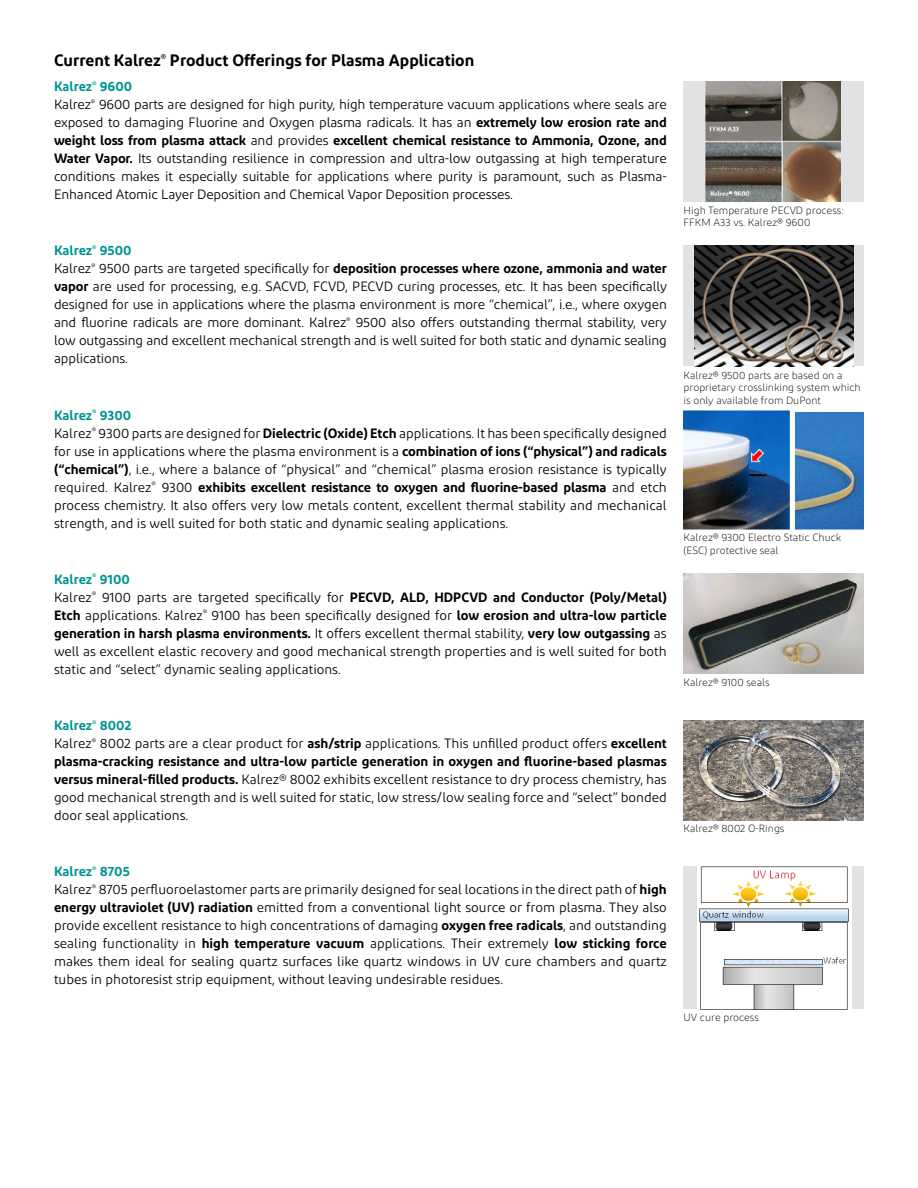
<style>
.page{position:relative;width:918px;height:1188px;background:#fff}
.page>*{position:absolute;margin:0;border:0;box-sizing:border-box;transform-origin:0 0}
.Table_title{font:600 16.5px "Diodrum";color:#000}
.Body_text_9_12{font:13.5px/18px "Diodrum";color:#000;text-align:justify}
.Small_body_text_Figu{font:600 13.5px "Diodrum";color:#009491}
.Body_text_10_14_Gray{font:300 10.5px/12.6px "Diodrum";color:#000}
.s1{font-weight:600}
</style>
<div class="page">
<div style="left:684px;top:81px;width:180px;height:121px;background:#e1e2e3"></div>
<img style="left:706px;top:81px;width:134px;height:121px">
<div style="left:684px;top:245px;width:180px;height:121px;background:#e1e2e3"></div>
<img style="left:694px;top:245px;width:160px;height:121px">
<img style="left:684px;top:410px;width:180px;height:120px">
<img style="left:684px;top:573px;width:180px;height:101px">
<img style="left:684px;top:720px;width:180px;height:100px">
<div style="left:684px;top:866px;width:180px;height:143px;background:#e1e2e3"></div>
<img style="left:698px;top:866px;width:153px;height:143px">
<p class="Table_title" style="left:54px;top:50px;width:422px">Current Kalrez<sup>®</sup> Product Offerings for Plasma Application</p>
<p class="Small_body_text_Figu" style="left:54px;top:78px;width:80px">Kalrez<sup>®</sup> 9600</p>
<p class="Body_text_9_12" style="left:54px;top:95px;width:614px">Kalrez<sup>®</sup> 9600 parts are designed for high purity, high temperature vacuum applications where seals are exposed to damaging Fluorine and Oxygen plasma radicals. It has an <span class="s1">extremely low erosion rate and weight loss from plasma attack</span> and provides <span class="s1">excellent chemical resistance to Ammonia, Ozone, and Water Vapor.</span> Its outstanding resilience in compression and ultra-low outgassing at high temperature conditions makes it especially suitable for applications where purity is paramount, such as Plasma-Enhanced Atomic Layer Deposition and Chemical Vapor Deposition processes.</p>
<p class="Small_body_text_Figu" style="left:54px;top:242px;width:79px">Kalrez<sup>®</sup> 9500</p>
<p class="Body_text_9_12" style="left:54px;top:259px;width:614px">Kalrez<sup>®</sup> 9500 parts are targeted specifically for <span class="s1">deposition processes where ozone, ammonia and water vapor</span> are used for processing, e.g. SACVD, FCVD, PECVD curing processes, etc. It has been specifically designed for use in applications where the plasma environment is more “chemical”, i.e., where oxygen and fluorine radicals are more dominant. Kalrez<sup>®</sup> 9500 also offers outstanding thermal stability, very low outgassing and excellent mechanical strength and is well suited for both static and dynamic sealing applications.</p>
<p class="Small_body_text_Figu" style="left:54px;top:406px;width:79px">Kalrez<sup>®</sup> 9300</p>
<p class="Body_text_9_12" style="left:54px;top:424px;width:614px">Kalrez<sup>®</sup> 9300 parts are designed for <span class="s1">Dielectric (Oxide) Etch</span> applications. It has been specifically designed for use in applications where the plasma environment is a <span class="s1">combination of ions (“physical”) and radicals (“chemical”)</span>, i.e., where a balance of “physical” and “chemical” plasma erosion resistance is typically required. Kalrez<sup>®</sup> 9300 <span class="s1">exhibits excellent resistance to oxygen and fluorine-based plasma</span> and etch process chemistry. It also offers very low metals content, excellent thermal stability and mechanical strength, and is well suited for both static and dynamic sealing applications.</p>
<p class="Small_body_text_Figu" style="left:54px;top:570px;width:77px">Kalrez<sup>®</sup> 9100</p>
<p class="Body_text_9_12" style="left:54px;top:588px;width:614px">Kalrez<sup>®</sup> 9100 parts are targeted specifically for <span class="s1">PECVD, ALD, HDPCVD and Conductor (Poly/Metal)<br>Etch</span> applications. Kalrez<sup>®</sup> 9100 has been specifically designed for <span class="s1">low erosion and ultra-low particle generation in harsh plasma environments.</span> It offers excellent thermal stability, <span class="s1">very low outgassing</span> as well as excellent elastic recovery and good mechanical strength properties and is well suited for both static and “select” dynamic sealing applications.</p>
<p class="Small_body_text_Figu" style="left:54px;top:717px;width:79px">Kalrez<sup>®</sup> 8002</p>
<p class="Body_text_9_12" style="left:54px;top:734px;width:614px">Kalrez<sup>®</sup> 8002 parts are a clear product for <span class="s1">ash/strip</span> applications. This unfilled product offers <span class="s1">excellent plasma-cracking resistance and ultra-low particle generation in oxygen and fluorine-based plasmas versus mineral-filled products.</span> Kalrez® 8002 exhibits excellent resistance to dry process chemistry, has good mechanical strength and is well suited for static, low stress/low sealing force and “select” bonded door seal applications.</p>
<p class="Small_body_text_Figu" style="left:54px;top:863px;width:77px">Kalrez<sup>®</sup> 8705</p>
<p class="Body_text_9_12" style="left:54px;top:880px;width:614px">Kalrez<sup>®</sup> 8705 perfluoroelastomer parts are primarily designed for seal locations in the direct path of <span class="s1">high energy ultraviolet (UV) radiation</span> emitted from a conventional light source or from plasma. They also provide excellent resistance to high concentrations of damaging <span class="s1">oxygen free radicals</span>, and outstanding sealing functionality in <span class="s1">high temperature vacuum</span> applications. Their extremely <span class="s1">low sticking force </span>makes them ideal for sealing quartz surfaces like quartz windows in UV cure chambers and quartz tubes in photoresist strip equipment, without leaving undesirable residues.</p>
<p class="Body_text_10_14_Gray" style="left:684px;top:204px;width:162px">High Temperature PECVD process:<br>FFKM A33 vs. Kalrez® 9600</p>
<p class="Body_text_10_14_Gray" style="left:684px;top:369px;width:179px">Kalrez® 9500 parts are based on a proprietary crosslinking system which is only available from DuPont</p>
<p class="Body_text_10_14_Gray" style="left:684px;top:531px;width:159px">Kalrez® 9300 Electro Static Chuck (ESC) protective seal</p>
<p class="Body_text_10_14_Gray" style="left:684px;top:676px;width:87px">Kalrez® 9100 seals</p>
<p class="Body_text_10_14_Gray" style="left:684px;top:822px;width:102px">Kalrez® 8002 O-Rings</p>
<p class="Body_text_10_14_Gray" style="left:684px;top:1011px;width:77px">UV cure process</p>
</div>
